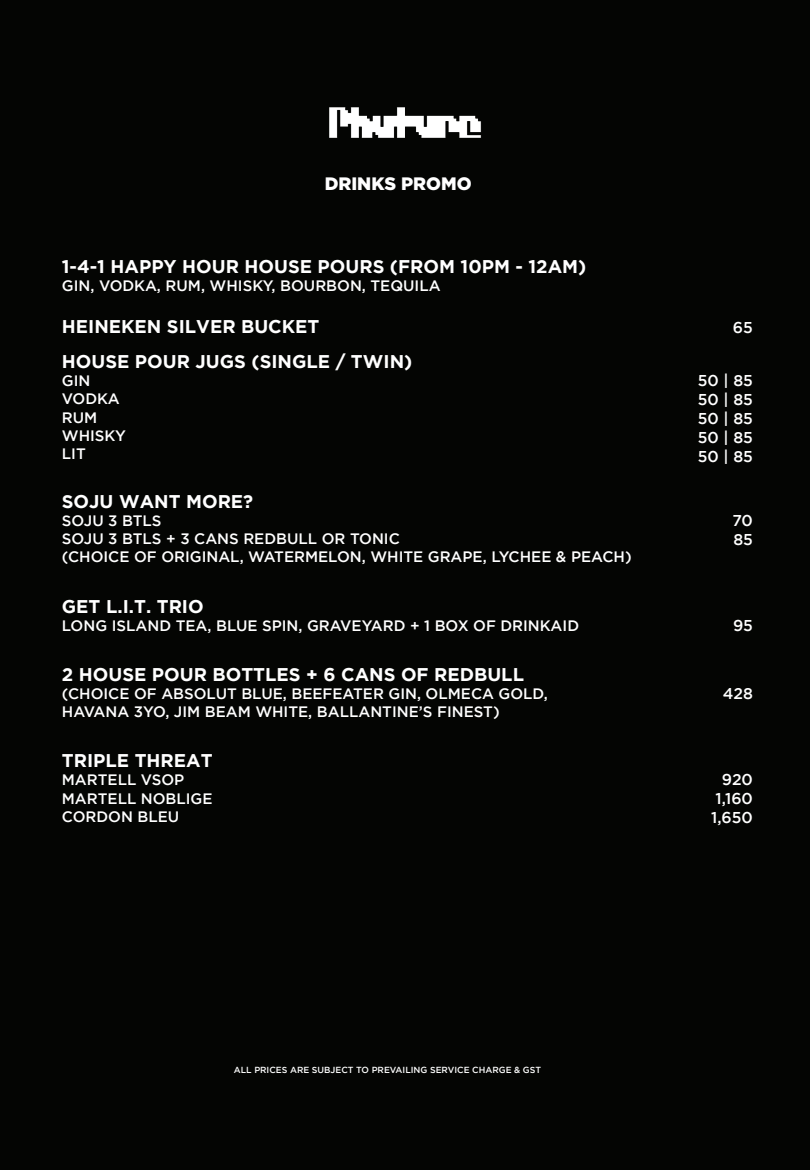
<style>
.page{position:relative;width:810px;height:1170px;background:#040503}
.page>*{position:absolute;margin:0;border:0;box-sizing:border-box;transform-origin:0 0}
.t1{font:700 18.45px/35.2px "Gotham";color:#fff}
.t2{font:900 18px "Gotham";color:#fff}
.t3{font:500 15.6px/18.8px "Gotham";color:#fff;text-align:justify}
.t4{font:500 15.15px/18.1px "Gotham";color:#fff}
.t5{font:500 8.85px "Gotham";color:#fff}
</style>
<div class="page">
<img style="left:329px;top:107px;width:152px;height:31px">
<p class="t2" style="left:325px;top:173px;width:149px">DRINKS PROMO</p>
<p class="t1" style="left:62px;top:248px;width:526px">1-4-1 HAPPY HOUR HOUSE POURS (FROM 10PM - 12AM)</p>
<p class="t4" style="left:62px;top:276px;width:380px">GIN, VODKA, RUM, WHISKY, BOURBON, TEQUILA</p>
<p class="t1" style="left:62px;top:308px;width:352px">HEINEKEN SILVER BUCKET<br>HOUSE POUR JUGS (SINGLE / TWIN)</p>
<p class="t4" style="left:62px;top:372px;width:66px">GIN<br>VODKA<br>RUM<br>WHISKY<br>LIT</p>
<p class="t1" style="left:62px;top:483px;width:193px">SOJU WANT MORE?</p>
<p class="t4" style="left:62px;top:511px;width:571px">SOJU 3 BTLS<br>SOJU 3 BTLS + 3 CANS REDBULL OR TONIC<br>(CHOICE OF ORIGINAL, WATERMELON, WHITE GRAPE, LYCHEE &amp; PEACH)</p>
<p class="t1" style="left:62px;top:588px;width:143px">GET L.I.T. TRIO</p>
<p class="t4" style="left:62px;top:616px;width:519px">LONG ISLAND TEA, BLUE SPIN, GRAVEYARD + 1 BOX OF DRINKAID</p>
<p class="t1" style="left:62px;top:656px;width:464px">2 HOUSE POUR BOTTLES + 6 CANS OF REDBULL</p>
<p class="t4" style="left:62px;top:684px;width:487px">(CHOICE OF ABSOLUT BLUE, BEEFEATER GIN, OLMECA GOLD,<br>HAVANA 3YO, JIM BEAM WHITE, BALLANTINE’S FINEST)</p>
<p class="t1" style="left:62px;top:743px;width:152px">TRIPLE THREAT</p>
<p class="t4" style="left:62px;top:771px;width:152px">MARTELL VSOP<br>MARTELL NOBLIGE<br>CORDON BLEU</p>
<p class="t3" style="left:733px;top:318px;width:22px">65</p>
<p class="t3" style="left:698px;top:371px;width:57px">50 | 85<br>50 | 85<br>50 | 85<br>50 | 85<br>50 | 85</p>
<p class="t3" style="left:732px;top:511px;width:22px">70<br>85</p>
<p class="t3" style="left:733px;top:616px;width:21px">95</p>
<p class="t3" style="left:723px;top:684px;width:32px">428</p>
<p class="t3" style="left:711px;top:770px;width:43px;text-indent:11px">920<br>1,160<br>1,650</p>
<p class="t5" style="left:234px;top:1065px;width:309px">ALL PRICES ARE SUBJECT TO PREVAILING SERVICE CHARGE &amp; GST</p>
</div>
